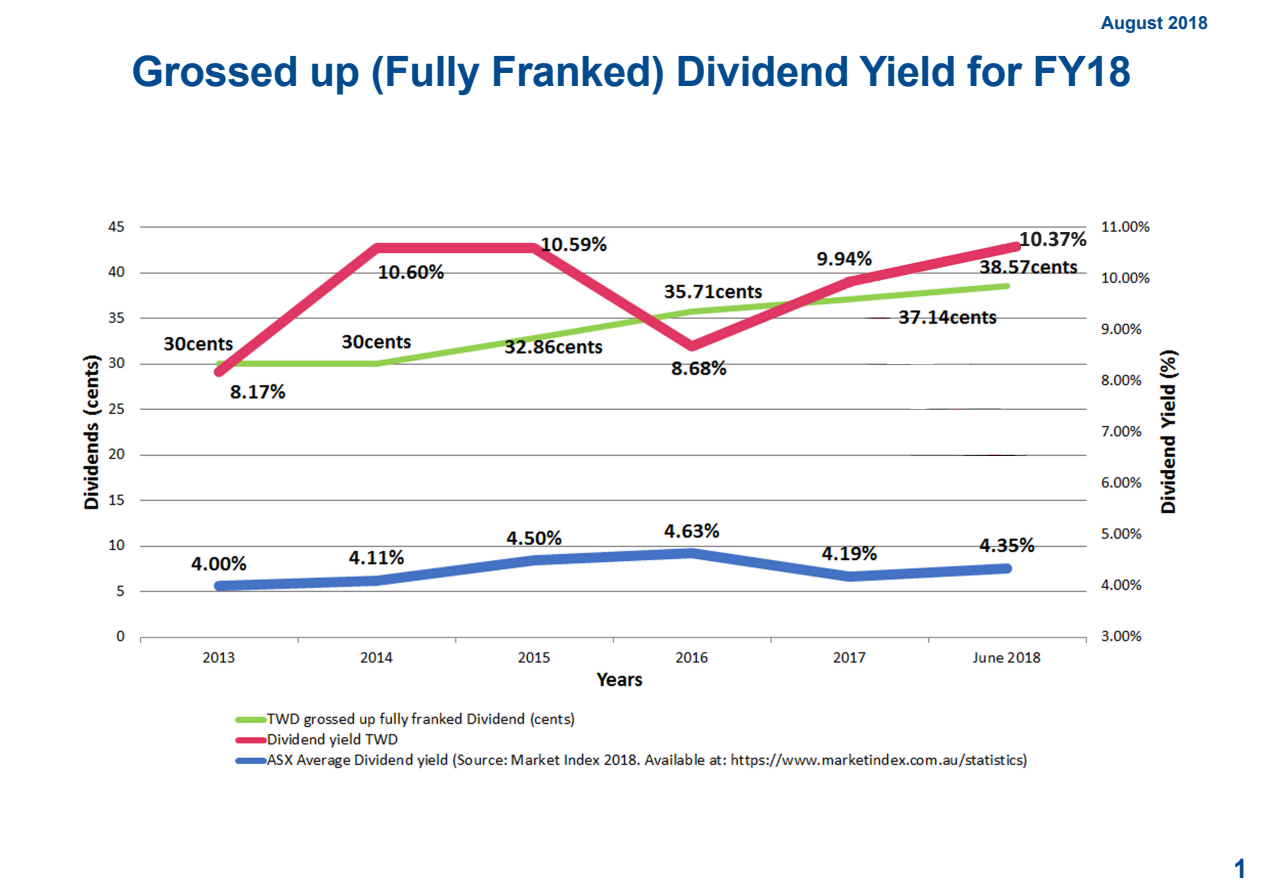
<style>
.page{position:relative;width:1263px;height:893px;background:#fff}
.page>*{position:absolute;margin:0;border:0;box-sizing:border-box;transform-origin:0 0}
.t1{font:700 41.85px "Arial";letter-spacing:-.01em;color:#004a8d}
.t2{font:700 26.85px "Arial";color:#004a8d;scale:.95 1}
.t3{font:700 22.35px "Calibri";color:#231f20}
.t4{font:700 18px "Arial";color:#004a8d}
</style>
<div class="page">
<img style="left:82px;top:221px;width:1098px;height:548px">
<div style="left:982px;top:460px;width:86px;height:34px;background:#fff"></div>
<p class="t4" style="left:1101px;top:10px;width:109px">August 2018</p>
<p class="t1" style="left:131px;top:42px;width:1002px">Grossed up (Fully Franked) Dividend Yield for FY18</p>
<p class="t3" style="left:1019px;top:224px;width:69px">10.37%</p>
<p class="t2" style="left:1233px;top:850px;width:16px">1</p>
</div>
